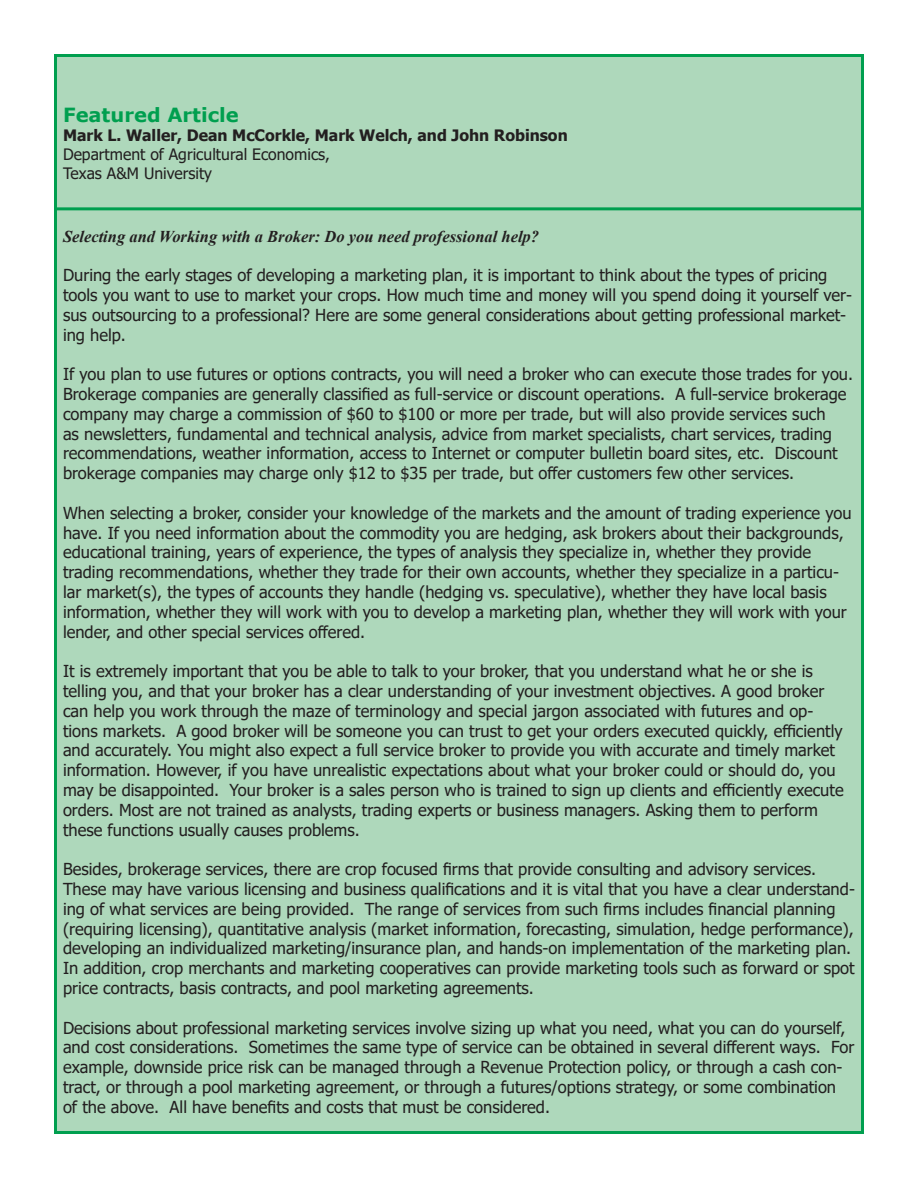
<style>
.page{position:relative;width:918px;height:1188px;background:#fff}
.page>*{position:absolute;margin:0;border:0;box-sizing:border-box;transform-origin:0 0}
.t1{font:700 19.5px "Verdana";color:#009f4f}
.t2{font:16.5px/19.8px "Tahoma";color:#231f20}
.t3{font:italic 700 16.5px "Times New Roman";color:#231f20}
.t4{font:15.75px/18.9px "Tahoma";color:#231f20}
.s1{font-weight:700}
</style>
<div class="page">
<div style="left:56px;top:56px;width:806px;height:1076px;background:#aed8bb"></div>
<div style="left:54px;top:54px;width:810px;height:156px;border:3px solid #009f4f"></div>
<p class="t1" style="left:63px;top:101px;width:177px">Featured Article</p>
<p class="t4" style="left:63px;top:126px;width:506px"><span class="s1">Mark L. Waller, Dean McCorkle, Mark Welch, and John Robinson<br></span>Department of Agricultural Economics,<br>Texas A&amp;M University</p>
<p class="t3" style="left:63px;top:225px;width:478px">Selecting and Working with a Broker: Do you need professional help?</p>
<p class="t2" style="left:63px;top:266px;width:791px">During the early stages of developing a marketing plan, it is important to think about the types of pricing tools you want to use to market your crops. How much time and money will you spend doing it yourself ver&shy;sus outsourcing to a professional? Here are some general considerations about getting professional market&shy;ing help.</p>
<p class="t2" style="left:63px;top:365px;width:792px">If you plan to use futures or options contracts, you will need a broker who can execute those trades for you.<br>Brokerage companies are generally classified as full-service or discount operations. A full-service brokerage company may charge a commission of $60 to $100 or more per trade, but will also provide services such<br>as newsletters, fundamental and technical analysis, advice from market specialists, chart services, trading recommendations, weather information, access to Internet or computer bulletin board sites, etc. Discount brokerage companies may charge only $12 to $35 per trade, but offer customers few other services.</p>
<p class="t2" style="left:63px;top:504px;width:790px">When selecting a broker, consider your knowledge of the markets and the amount of trading experience you have. If you need information about the commodity you are hedging, ask brokers about their backgrounds, educational training, years of experience, the types of analysis they specialize in, whether they provide trading recommendations, whether they trade for their own accounts, whether they specialize in a particu&shy;lar market(s), the types of accounts they handle (hedging vs. speculative), whether they have local basis information, whether they will work with you to develop a marketing plan, whether they will work with your lender, and other special services offered.</p>
<p class="t2" style="left:63px;top:662px;width:782px">It is extremely important that you be able to talk to your broker, that you understand what he or she is telling you, and that your broker has a clear understanding of your investment objectives. A good broker can help you work through the maze of terminology and special jargon associated with futures and op&shy;tions markets. A good broker will be someone you can trust to get your orders executed quickly, efficiently and accurately. You might also expect a full service broker to provide you with accurate and timely market information. However, if you have unrealistic expectations about what your broker could or should do, you may be disappointed. Your broker is a sales person who is trained to sign up clients and efficiently execute orders. Most are not trained as analysts, trading experts or business managers. Asking them to perform these functions usually causes problems.</p>
<p class="t2" style="left:63px;top:860px;width:793px">Besides, brokerage services, there are crop focused firms that provide consulting and advisory services.<br>These may have various licensing and business qualifications and it is vital that you have a clear understand&shy;ing of what services are being provided. The range of services from such firms includes financial planning (requiring licensing), quantitative analysis (market information, forecasting, simulation, hedge performance), developing an individualized marketing/insurance plan, and hands-on implementation of the marketing plan.<br>In addition, crop merchants and marketing cooperatives can provide marketing tools such as forward or spot price contracts, basis contracts, and pool marketing agreements.</p>
<p class="t2" style="left:63px;top:1019px;width:793px">Decisions about professional marketing services involve sizing up what you need, what you can do yourself, and cost considerations. Sometimes the same type of service can be obtained in several different ways. For example, downside price risk can be managed through a Revenue Protection policy, or through a cash con&shy;tract, or through a pool marketing agreement, or through a futures/options strategy, or some combination of the above. All have benefits and costs that must be considered.</p>
</div>
